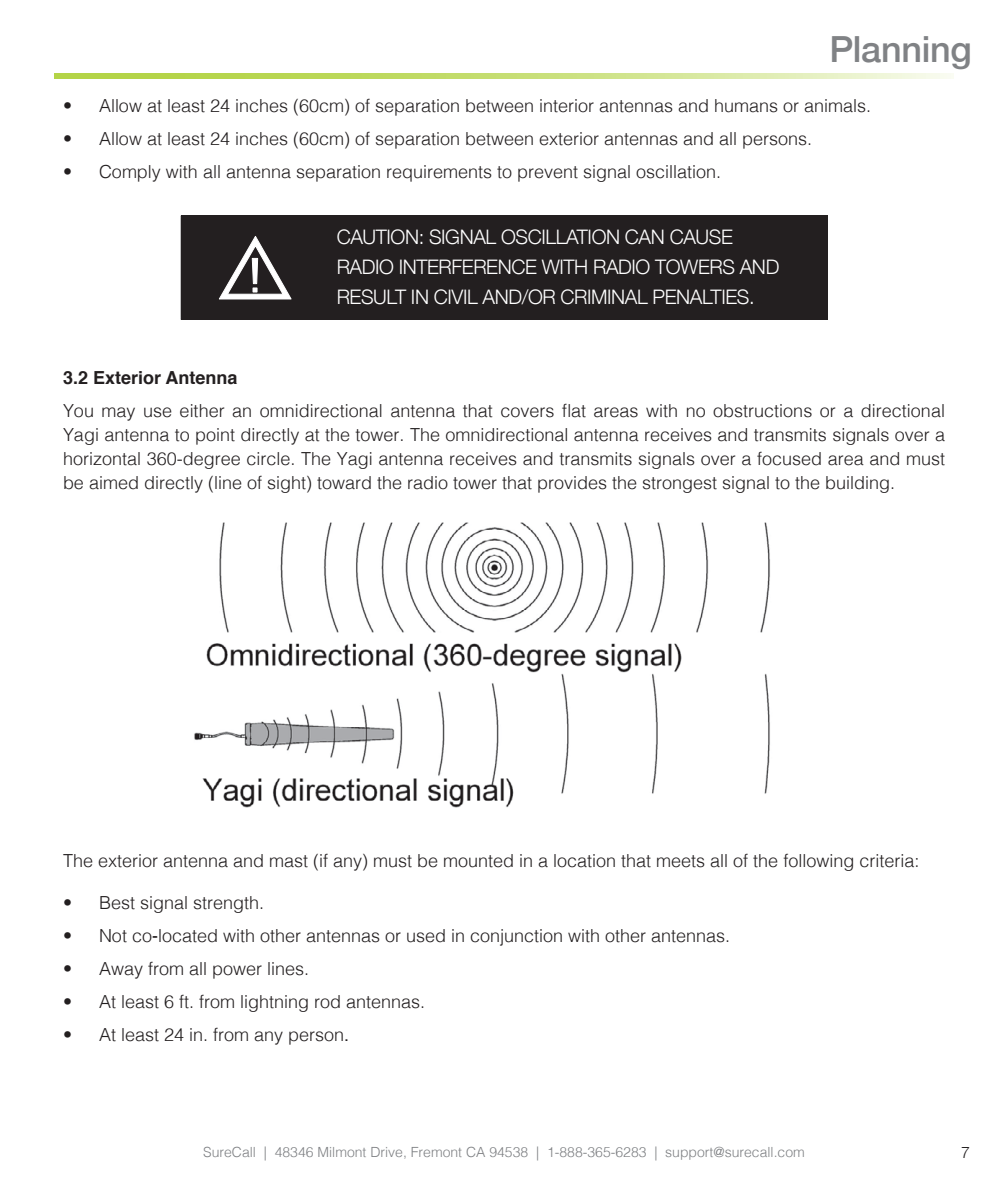
<style>
.page{position:relative;width:1008px;height:1181px;background:#fff}
.page>*{position:absolute;margin:0;border:0;box-sizing:border-box;transform-origin:0 0}
.page_header{font:500 36px "Helvetica Neue";letter-spacing:-.01em;color:#808285}
.t1{font:300 20px/30px "Helvetica Neue";letter-spacing:-.02em;color:#fff}
.Body{font:300 18px/24px "Helvetica";color:#231f20;text-align:justify}
.subchapter_heading{font:700 18px "Helvetica";color:#231f20}
.t2{font:300 16px "Helvetica Neue";color:#231f20}
.t3{font:300 14px "Helvetica";color:#7e8083}
.s1{font-weight:400}
</style>
<div class="page">
<svg style="left:54px;top:74px;width:900px;height:5px;background:#cbe181"></svg>
<div style="left:181px;top:216px;width:646px;height:104px;background:#231f20"></div>
<svg style="left:219px;top:236px;width:73px;height:64px"></svg>
<img style="left:194px;top:522px;width:576px;height:286px">
<p class="page_header" style="left:829px;top:20px;width:144px">Planning</p>
<p class="Body" style="left:63px;top:92px;width:810px">• Allow at least 24 inches (60cm) of separation between interior antennas and humans or animals.</p>
<p class="Body" style="left:63px;top:125px;width:751px">• Allow at least 24 inches (60cm) of separation between exterior antennas and all persons.</p>
<p class="Body" style="left:63px;top:158px;width:660px">• Comply with all antenna separation requirements to prevent signal oscillation.</p>
<p class="t1" style="left:337px;top:220px;width:444px">CAUTION: SIGNAL OSCILLATION CAN CAUSE<br>RADIO INTERFERENCE WITH RADIO TOWERS AND<br>RESULT IN CIVIL AND/OR CRIMINAL PENALTIES.</p>
<p class="subchapter_heading" style="left:63px;top:363px;width:176px">3.2 Exterior Antenna</p>
<p class="Body" style="left:63px;top:397px;width:884px">You may use either an omnidirectional antenna that covers flat areas with no obstructions or a directional Yagi antenna to point directly at the tower. The omnidirectional antenna receives and transmits signals over a horizontal 360-degree circle. The Yagi antenna receives and transmits signals over a focused area and must be aimed directly (line of sight) toward the radio tower that provides the strongest signal to the building.</p>
<p class="Body" style="left:63px;top:847px;width:858px">The exterior antenna and mast (if any) must be mounted in a location that meets all of the following criteria:</p>
<p class="Body" style="left:63px;top:889px;width:203px">• Best signal strength.</p>
<p class="Body" style="left:63px;top:922px;width:669px">• Not co<span class="s1">-</span>located with other antennas or used in conjunction with other antennas.</p>
<p class="Body" style="left:63px;top:955px;width:248px">• Away from all power lines.</p>
<p class="Body" style="left:63px;top:988px;width:364px">• At least 6 ft. from lightning rod antennas.</p>
<p class="Body" style="left:63px;top:1021px;width:288px">• At least 24 in. from any person<span class="s1">.</span></p>
<p class="t3" style="left:203px;top:1140px;width:603px">SureCall | 48346 Milmont Drive, Fremont CA 94538 | 1-888-365-6283 | support@surecall.com</p>
<p class="t2" style="left:961px;top:1140px;width:10px">7</p>
</div>
